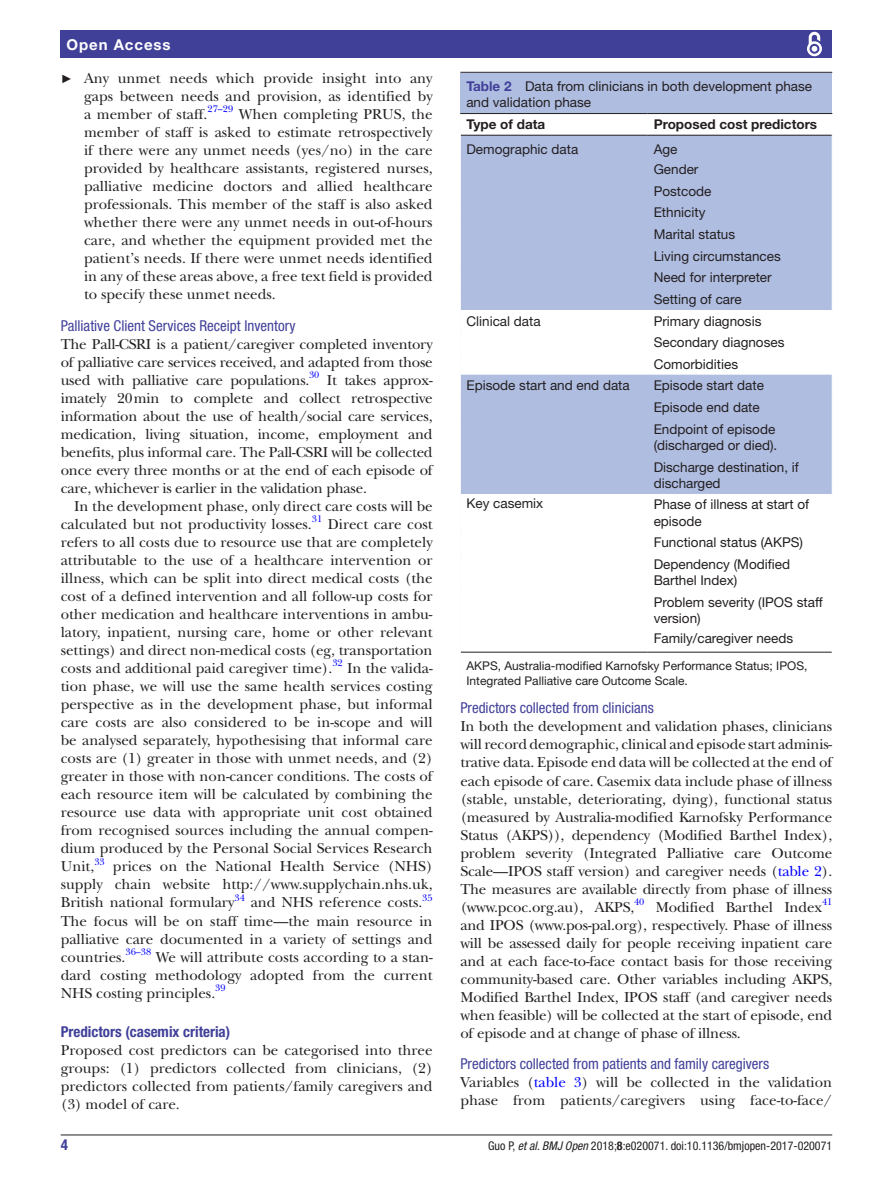
<style>
.page{position:relative;width:893px;height:1191px;background:#fff}
.page>*{position:absolute;margin:0;border:0;box-sizing:border-box;transform-origin:0 0}
.t1{font:15px/18px "New Baskerville";color:#231f20;text-align:justify}
.t2{font:condensed 15px "Helvetica Neue LT Std";color:#414099}
.t3{font:700 condensed 15px "Helvetica Neue LT Std";color:#414099}
.t4{font:700 15px "Helvetica Neue LT Std";letter-spacing:.065em;color:#fff}
.t5{font:13.5px/21.6px "Helvetica Neue LT Std";color:#231f20}
.t6{font:700 13.5px "Helvetica Neue LT Std";color:#231f20}
.t7{font:12px/15px "Helvetica Neue LT Std";color:#231f20}
.t8{font:condensed 12px "Helvetica Neue LT Std";color:#231f20}
.t9{font:9.9px "New Baskerville";color:#00f}
.s1{font-family:"Arial";font-size:12px}
.s2{font-weight:700;color:#414099}
.s3{color:#00f}
.s4{font-style:italic}
.s5{font-weight:700}
</style>
<div class="page">
<hr style="left:61px;top:1134px;width:771px;height:1px;background:#231f20">
<div style="left:61px;top:31px;width:771px;height:27px;background:#414099"></div>
<svg style="left:807px;top:31px;width:15px;height:26px"></svg>
<div style="left:460px;top:73px;width:372px;height:611px;background:#afbde1"></div>
<hr style="left:460px;top:72px;width:372px;height:1px;background:#231f20">
<div style="left:461px;top:114px;width:371px;height:570px;background:#fff"></div>
<svg style="left:461px;top:136px;width:371px;height:358px"></svg>
<hr style="left:460px;top:113px;width:188px;height:1px;background:#231f20">
<hr style="left:460px;top:135px;width:188px;height:1px;background:#231f20">
<hr style="left:648px;top:113px;width:184px;height:1px;background:#231f20">
<hr style="left:648px;top:135px;width:184px;height:1px;background:#231f20">
<hr style="left:460px;top:652px;width:188px;height:1px;background:#231f20">
<hr style="left:648px;top:652px;width:184px;height:1px;background:#231f20">
<svg style="left:460px;top:114px;width:1px;height:304px"></svg>
<hr style="left:460px;top:418px;width:1px;height:38px;background:#fff">
<hr style="left:460px;top:456px;width:1px;height:38px;background:#fff">
<hr style="left:460px;top:494px;width:1px;height:37px;background:#fff">
<svg style="left:460px;top:531px;width:1px;height:22px"></svg>
<hr style="left:460px;top:553px;width:1px;height:38px;background:#fff">
<hr style="left:460px;top:591px;width:1px;height:38px;background:#fff">
<svg style="left:460px;top:629px;width:1px;height:23px"></svg>
<hr style="left:460px;top:652px;width:1px;height:32px;background:#fff">
<p class="t4" style="left:66px;top:35px;width:106px">Open Access</p>
<p class="t1" style="left:84px;top:69px;width:350px;text-indent:-23px"><span class="s1">►</span> Any unmet needs which provide insight into any gaps between needs and provision, as identified by a member of staff.</p>
<p class="t9" style="left:208px;top:103px;width:27px">27–29</p>
<p class="t1" style="left:84px;top:105px;width:350px;text-indent:155px">When completing PRUS, the member of staff is asked to estimate retrospectively if there were any unmet needs (yes/no) in the care provided by healthcare assistants, registered nurses, palliative medicine doctors and allied healthcare professionals. This member of the staff is also asked whether there were any unmet needs in out-of-hours care, and whether the equipment provided met the patient’s needs. If there were unmet needs identified in any of these areas above, a free text field is provided to specify these unmet needs.</p>
<p class="t2" style="left:61px;top:317px;width:236px">Palliative Client Services Receipt Inventory</p>
<p class="t1" style="left:61px;top:335px;width:373px">The Pall-CSRI is a patient/caregiver completed inventory of palliative care services received, and adapted from those used with palliative care populations.</p>
<p class="t9" style="left:309px;top:369px;width:12px">30</p>
<p class="t1" style="left:61px;top:371px;width:373px;text-indent:266px">It takes approx&shy;imately 20min to complete and collect retrospective information about the use of health/social care services, medication, living situation, income, employment and benefits, plus informal care. The Pall-CSRI will be collected once every three months or at the end of each episode of care, whichever is earlier in the validation phase.</p>
<p class="t1" style="left:61px;top:497px;width:373px;text-indent:14px">In the development phase, only direct care costs will be calculated but not productivity losses.</p>
<p class="t9" style="left:312px;top:513px;width:12px">31</p>
<p class="t1" style="left:61px;top:515px;width:373px;text-indent:267px">Direct care cost refers to all costs due to resource use that are completely attributable to the use of a healthcare intervention or illness, which can be split into direct medical costs (the cost of a defined intervention and all follow-up costs for other medication and healthcare interventions in ambu&shy;latory, inpatient, nursing care, home or other relevant settings) and direct non-medical costs (eg, transportation costs and additional paid caregiver time).</p>
<p class="t9" style="left:332px;top:657px;width:12px">32</p>
<p class="t1" style="left:61px;top:659px;width:373px;text-indent:286px">In the valida&shy;tion phase, we will use the same health services costing perspective as in the development phase, but informal care costs are also considered to be in-scope and will be analysed separately, hypothesising that informal care costs are (1) greater in those with unmet needs, and (2) greater in those with non-cancer conditions. The costs of each resource item will be calculated by combining the resource use data with appropriate unit cost obtained from recognised sources including the annual compen&shy;dium produced by the Personal Social Services Research Unit,</p>
<p class="t9" style="left:94px;top:855px;width:12px">33</p>
<p class="t1" style="left:61px;top:857px;width:373px;text-indent:52px">prices on the National Health Service (NHS) supply chain website http://www.supplychain.nhs.uk, British national formulary</p>
<p class="t9" style="left:234px;top:891px;width:12px">34</p>
<p class="t1" style="left:251px;top:893px;width:173px">and NHS reference costs.</p>
<p class="t9" style="left:422px;top:891px;width:12px">35</p>
<p class="t1" style="left:61px;top:911px;width:373px">The focus will be on staff time—the main resource in palliative care documented in a variety of settings and countries.</p>
<p class="t9" style="left:126px;top:945px;width:27px">36–38</p>
<p class="t1" style="left:61px;top:947px;width:373px;text-indent:95px">We will attribute costs according to a stan&shy;dard costing methodology adopted from the current NHS costing principles.</p>
<p class="t9" style="left:215px;top:982px;width:12px">39</p>
<p class="t3" style="left:61px;top:1022px;width:171px">Predictors (casemix criteria)</p>
<p class="t1" style="left:61px;top:1041px;width:373px">Proposed cost predictors can be categorised into three groups: (1) predictors collected from clinicians, (2) predictors collected from patients/family caregivers and (3) model of care.</p>
<p class="t5" style="left:466px;top:77px;width:347px;line-height:16.5px"><span class="s2">Table 2</span> Data from clinicians in both development phase and validation phase</p>
<p class="t6" style="left:466px;top:116px;width:80px">Type of data</p>
<p class="t6" style="left:654px;top:116px;width:165px">Proposed cost predictors</p>
<p class="t5" style="left:466px;top:138px;width:113px">Demographic data</p>
<p class="t5" style="left:654px;top:139px;width:46px;line-height:20.1px">Age<br>Gender</p>
<p class="t5" style="left:654px;top:180px;width:129px">Postcode<br>Ethnicity<br>Marital status<br>Living circumstances<br>Need for interpreter<br>Setting of care</p>
<p class="t5" style="left:466px;top:310px;width:76px">Clinical data</p>
<p class="t5" style="left:654px;top:310px;width:132px">Primary diagnosis<br>Secondary diagnoses<br>Comorbidities</p>
<p class="t5" style="left:466px;top:375px;width:165px">Episode start and end data</p>
<p class="t5" style="left:654px;top:375px;width:123px">Episode start date<br>Episode end date<br>Endpoint of episode</p>
<p class="t5" style="left:654px;top:434px;width:147px">(discharged or died).<br>Discharge destination, if</p>
<p class="t5" style="left:654px;top:472px;width:68px">discharged</p>
<p class="t5" style="left:466px;top:492px;width:78px">Key casemix</p>
<p class="t5" style="left:654px;top:496px;width:157px;line-height:16.2px">Phase of illness at start of episode</p>
<p class="t5" style="left:654px;top:531px;width:151px">Functional status (AKPS)<br>Dependency (Modified</p>
<p class="t5" style="left:654px;top:569px;width:171px">Barthel Index)<br>Problem severity (IPOS staff</p>
<p class="t5" style="left:654px;top:608px;width:141px;line-height:20.1px">version)<br>Family/caregiver needs</p>
<p class="t7" style="left:466px;top:658px;width:342px">AKPS, Australia-modified Karnofsky Performance Status; IPOS,<br>Integrated Palliative care Outcome Scale.</p>
<p class="t2" style="left:460px;top:699px;width:195px">Predictors collected from clinicians</p>
<p class="t1" style="left:460px;top:717px;width:373px">In both the development and validation phases, clinicians will record demographic, clinical and episode start adminis&shy;trative data. Episode end data will be collected at the end of each episode of care. Casemix data include phase of illness (stable, unstable, deteriorating, dying), functional status (measured by Australia-modified Karnofsky Performance Status (AKPS)), dependency (Modified Barthel Index), problem severity (Integrated Palliative care Outcome Scale—IPOS staff version) and caregiver needs (<span class="s3">table 2</span>).<br>The measures are available directly from phase of illness (www.pcoc.org.au), AKPS,<sup>40</sup></p>
<p class="t1" style="left:656px;top:897px;width:168px">Modified Barthel Index</p>
<p class="t9" style="left:822px;top:895px;width:12px">41</p>
<p class="t1" style="left:460px;top:915px;width:373px">and IPOS (www.pos-pal.org), respectively. Phase of illness will be assessed daily for people receiving inpatient care and at each face-to-face contact basis for those receiving community-based care. Other variables including AKPS, Modified Barthel Index, IPOS staff (and caregiver needs when feasible) will be collected at the start of episode, end of episode and at change of phase of illness.</p>
<p class="t2" style="left:460px;top:1055px;width:310px">Predictors collected from patients and family caregivers</p>
<p class="t1" style="left:460px;top:1073px;width:373px">Variables (<span class="s3">table 3</span>) will be collected in the validation phase from patients/caregivers using face-to-face/</p>
<p class="t3" style="left:61px;top:1135px;width:9px">4</p>
<p class="t8" style="left:488px;top:1138px;width:346px">Guo P, <span class="s4">et al</span>. <span class="s4">BMJ Open</span> 2018;<span class="s5">8</span>:e020071. doi:10.1136/bmjopen-2017-020071</p>
</div>
